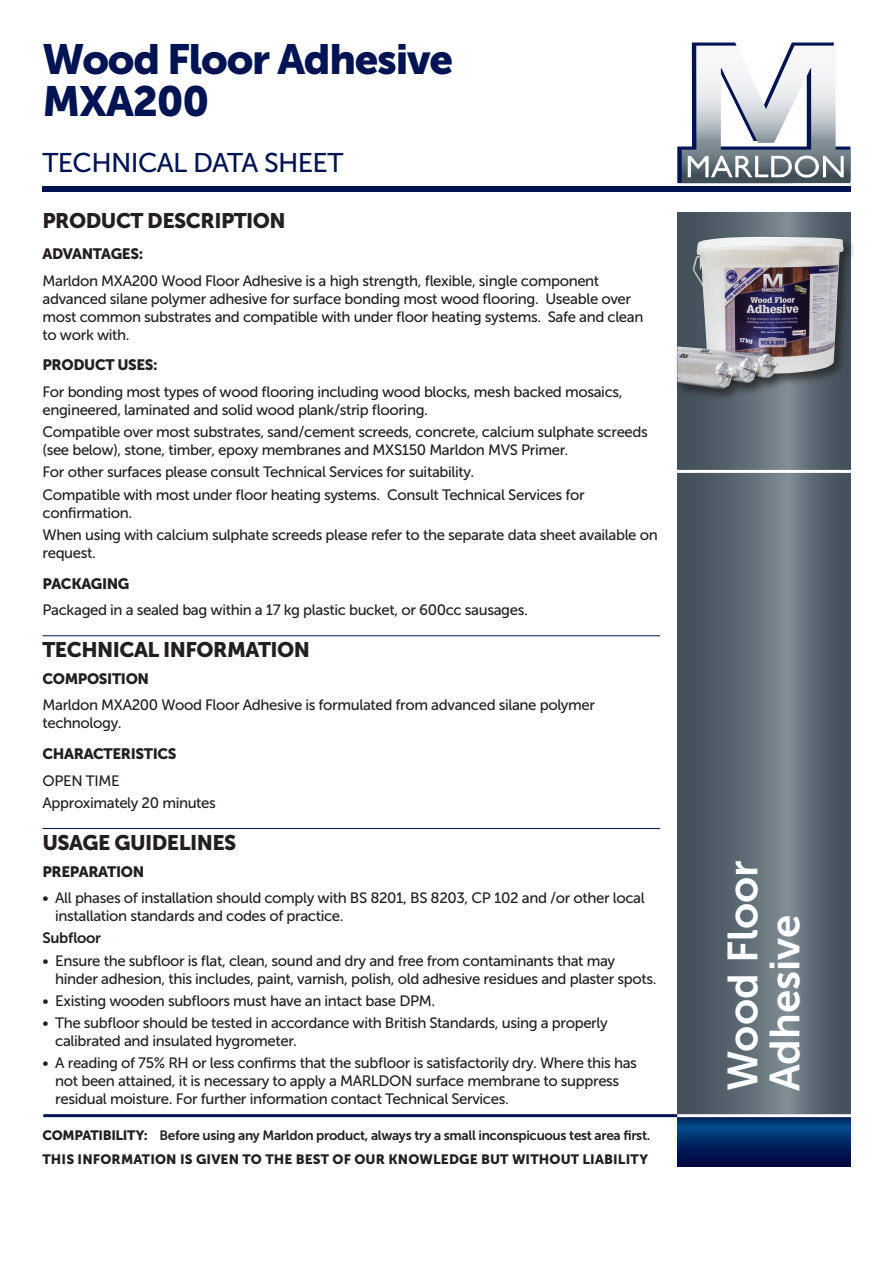
<style>
.page{position:relative;width:893px;height:1263px;background:#fff}
.page>*{position:absolute;margin:0;border:0;box-sizing:border-box;transform-origin:0 0}
.t1{font:42px/42px "Museo Sans 900";letter-spacing:-.03em;color:#001352}
.t2{font:42px/42px "Museo Sans 700";color:#fff}
.t3{font:27px "Museo Sans 500";letter-spacing:-.025em;color:#001352}
.t4{font:21px "Museo Sans 900";letter-spacing:-.025em;color:#231f20}
.t5{font:15px/18px "Museo Sans 500";letter-spacing:-.025em;color:#231f20}
.t6{font:15px "Museo Sans 900";letter-spacing:-.025em;color:#231f20}
.t7{font:15px "Museo Sans 700";letter-spacing:-.025em;color:#231f20}
.t8{font:13.5px "Museo Sans 700";letter-spacing:-.025em;color:#231f20}
.t9{font:13.5px "Museo Sans 900";letter-spacing:.01em;color:#231f20}
.s1{font-family:"Museo Sans 900"}
</style>
<div class="page">
<svg style="left:677px;top:213px;width:173px;height:901px;background:#596870"></svg>
<svg style="left:677px;top:43px;width:173px;height:140px"></svg>
<hr style="left:43px;top:1114px;width:634px;height:3px;background:#001352">
<svg style="left:677px;top:1117px;width:173px;height:49px;background:#012764"></svg>
<div style="left:43px;top:187px;width:807px;height:5px;background:#001352"></div>
<hr style="left:672px;top:470px;width:183px;height:3px;background:#fff">
<div style="left:675px;top:234px;width:181px;height:168px;background:#231f20;opacity:.75"></div>
<img style="left:677px;top:237px;width:167px;height:152px">
<hr style="left:43px;top:635px;width:617px;height:1px;background:#001352">
<hr style="left:43px;top:828px;width:617px;height:1px;background:#001352">
<h1 class="t1" style="left:43px;top:38px;width:412px">Wood Floor Adhesive<br>MXA200</h1>
<h2 class="t3" style="left:43px;top:148px;width:302px">TECHNICAL DATA SHEET</h2>
<h3 class="t4" style="left:43px;top:209px;width:245px">PRODUCT DESCRIPTION</h3>
<p class="t6" style="left:43px;top:245px;width:102px">ADVANTAGES:</p>
<p class="t5" style="left:43px;top:271px;width:602px">Marldon MXA200 Wood Floor Adhesive is a high strength, flexible, single component advanced silane polymer adhesive for surface bonding most wood flooring. Useable over most common substrates and compatible with under floor heating systems. Safe and clean to work with.</p>
<p class="t6" style="left:43px;top:357px;width:117px">PRODUCT USES:</p>
<p class="t5" style="left:43px;top:383px;width:582px">For bonding most types of wood flooring including wood blocks, mesh backed mosaics, engineered, laminated and solid wood plank/strip flooring.</p>
<p class="t5" style="left:43px;top:423px;width:607px">Compatible over most substrates, sand/cement screeds, concrete, calcium sulphate screeds (see below), stone, timber, epoxy membranes and MXS150 Marldon MVS Primer.</p>
<p class="t5" style="left:43px;top:461px;width:544px;line-height:22.2px">For other surfaces please consult Technical Services for suitability.<br>Compatible with most under floor heating systems. Consult Technical Services for</p>
<p class="t5" style="left:43px;top:501px;width:617px;line-height:22.2px">confirmation.<br>When using with calcium sulphate screeds please refer to the separate data sheet available on</p>
<p class="t5" style="left:43px;top:544px;width:55px">request.</p>
<p class="t6" style="left:43px;top:575px;width:89px">PACKAGING</p>
<p class="t5" style="left:43px;top:601px;width:487px">Packaged in a sealed bag within a 17 kg plastic bucket, or 600cc sausages.</p>
<h3 class="t4" style="left:43px;top:638px;width:269px">TECHNICAL INFORMATION</h3>
<p class="t6" style="left:43px;top:670px;width:108px">COMPOSITION</p>
<p class="t5" style="left:43px;top:696px;width:554px">Marldon MXA200 Wood Floor Adhesive is formulated from advanced silane polymer technology.</p>
<p class="t6" style="left:43px;top:745px;width:136px">CHARACTERISTICS</p>
<p class="t5" style="left:43px;top:769px;width:175px;line-height:22.2px">OPEN TIME<br>Approximately 20 minutes</p>
<h3 class="t4" style="left:43px;top:831px;width:195px">USAGE GUIDELINES</h3>
<p class="t6" style="left:43px;top:863px;width:103px">PREPARATION</p>
<p class="t5" style="left:55px;top:889px;width:591px;text-indent:-13px">• All phases of installation should comply with BS 8201, BS 8203, CP 102 and /or other local installation standards and codes of practice.</p>
<p class="t7" style="left:43px;top:930px;width:60px">Subfloor</p>
<p class="t5" style="left:55px;top:951px;width:603px;text-indent:-13px">• Ensure the subfloor is flat, clean, sound and dry and free from contaminants that may hinder adhesion, this includes, paint, varnish, polish, old adhesive residues and plaster spots.</p>
<p class="t5" style="left:43px;top:992px;width:394px">• Existing wooden subfloors must have an intact base DPM.</p>
<p class="t5" style="left:55px;top:1014px;width:554px;text-indent:-13px">• The subfloor should be tested in accordance with British Standards, using a properly calibrated and insulated hygrometer.</p>
<p class="t5" style="left:55px;top:1054px;width:583px;text-indent:-13px">• A reading of 75% RH or less confirms that the subfloor is satisfactorily dry. Where this has not been attained, it is necessary to apply a MARLDON surface membrane to suppress residual moisture. For further information contact Technical Services.</p>
<p class="t8" style="left:43px;top:1128px;width:609px"><span class="s1">COMPATIBILITY:</span> Before using any Marldon product, always try a small inconspicuous test area first.</p>
<p class="t9" style="left:43px;top:1151px;width:607px">THIS INFORMATION IS GIVEN TO THE BEST OF OUR KNOWLEDGE BUT WITHOUT LIABILITY</p>
<h1 class="t2" style="left:722px;top:1091px;width:233px;rotate:-90deg">Wood Floor<br>Adhesive</h1>
</div>
